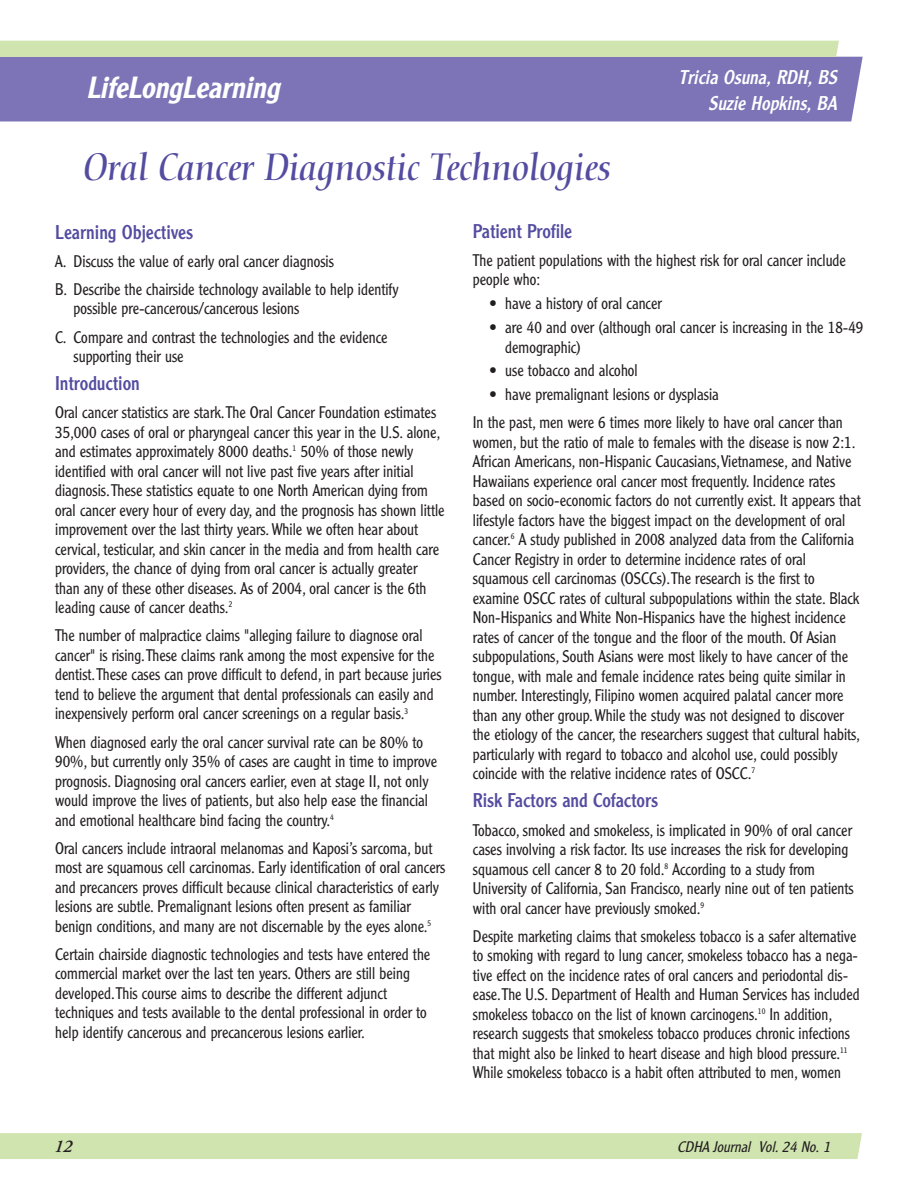
<style>
.page{position:relative;width:918px;height:1188px;background:#fff}
.page>*{position:absolute;margin:0;border:0;box-sizing:border-box;transform-origin:0 0}
.t1{font:italic 37.5px "Nofret";color:#534ca0}
.t2{font:italic 500 30px "Clearface Gothic LH";color:#fff;scale:.95 1}
.t3{font:19.5px "Clearface Gothic LH";color:#534ca0;scale:.95 1}
.t4{font:italic 19.5px/26px "Clearface Gothic LH";color:#fff;text-align:right;scale:.95 1}
.t5{font:italic 600 18px "Adobe Garamond";color:#231f20}
.t6{font:300 16.5px/19.5px "Clearface Gothic LH";color:#231f20;scale:.95 1}
.t7{font:300 16.5px/19.5px "Clearface Gothic LH";color:#231f20;scale:.94 1}
.t8{font:italic 300 15px "Clearface Gothic LH";color:#231f20}
</style>
<div class="page">
<div style="left:0;top:1133px;width:862px;height:26px;background:#cfe4ae"></div>
<div style="left:0;top:57px;width:863px;height:65px;background:#7c74b6"></div>
<div style="left:0;top:41px;width:839px;height:16px;background:#cfe4ae"></div>
<h2 class="t2" style="left:86px;top:77px;width:211px">LifeLongLearning</h2>
<p class="t4" style="left:679px;top:66px;width:172px">Tricia Osuna, RDH, BS<br>Suzie Hopkins, BA</p>
<h1 class="t1" style="left:84px;top:152px;width:529px">Oral Cancer Diagnostic Technologies</h1>
<p class="t3" style="left:55px;top:225px;width:147px">Learning Objectives</p>
<p class="t6" style="left:55px;top:248px;width:363px;line-height:28.2px">A. Discuss the value of early oral cancer diagnosis<br>B. Describe the chairside technology available to help identify</p>
<p class="t6" style="left:55px;top:296px;width:352px;line-height:28.2px;text-indent:18px">possible pre-cancerous/cancerous lesions<br>C. Compare and contrast the technologies and the evidence</p>
<p class="t6" style="left:73px;top:348px;width:117px">supporting their use</p>
<p class="t3" style="left:55px;top:376px;width:91px">Introduction</p>
<p class="t6" style="left:55px;top:404px;width:412px">Oral cancer statistics are stark.The Oral Cancer Foundation estimates 35,000 cases of oral or pharyngeal cancer this year in the U.S. alone, and estimates approximately 8000 deaths.<sup>1</sup> 50% of those newly identified with oral cancer will not live past five years after initial diagnosis.These statistics equate to one North American dying from oral cancer every hour of every day, and the prognosis has shown little improvement over the last thirty years. While we often hear about cervical, testicular, and skin cancer in the media and from health care providers, the chance of dying from oral cancer is actually greater than any of these other diseases. As of 2004, oral cancer is the 6th leading cause of cancer deaths.<sup>2</sup></p>
<p class="t7" style="left:55px;top:627px;width:413px">The number of malpractice claims "alleging failure to diagnose oral cancer" is rising.These claims rank among the most expensive for the dentist.These cases can prove difficult to defend, in part because juries tend to believe the argument that dental professionals can easily and inexpensively perform oral cancer screenings on a regular basis.<sup>3</sup></p>
<p class="t6" style="left:55px;top:733px;width:404px">When diagnosed early the oral cancer survival rate can be 80% to 90%, but currently only 35% of cases are caught in time to improve prognosis. Diagnosing oral cancers earlier, even at stage II, not only would improve the lives of patients, but also help ease the financial and emotional healthcare bind facing the country.<sup>4</sup></p>
<p class="t6" style="left:55px;top:840px;width:412px">Oral cancers include intraoral melanomas and Kaposi’s sarcoma, but most are squamous cell carcinomas. Early identification of oral cancers and precancers proves difficult because clinical characteristics of early lesions are subtle. Premalignant lesions often present as familiar benign conditions, and many are not discernable by the eyes alone.<sup>5</sup></p>
<p class="t6" style="left:55px;top:946px;width:396px">Certain chairside diagnostic technologies and tests have entered the commercial market over the last ten years. Others are still being developed.This course aims to describe the different adjunct techniques and tests available to the dental professional in order to help identify cancerous and precancerous lesions earlier.</p>
<p class="t3" style="left:473px;top:224px;width:106px">Patient Profile</p>
<p class="t6" style="left:473px;top:252px;width:394px">The patient populations with the highest risk for oral cancer include people who:</p>
<p class="t6" style="left:489px;top:295px;width:183px">• have a history of oral cancer</p>
<p class="t6" style="left:505px;top:319px;width:379px;text-indent:-16px">• are 40 and over (although oral cancer is increasing in the 18-49 demographic)</p>
<p class="t6" style="left:489px;top:362px;width:158px">• use tobacco and alcohol</p>
<p class="t6" style="left:473px;top:382px;width:391px;line-height:28.2px;text-indent:16px">• have premalignant lesions or dysplasia<br>In the past, men were 6 times more likely to have oral cancer than</p>
<p class="t6" style="left:473px;top:434px;width:410px">women, but the ratio of male to females with the disease is now 2:1.<br>African Americans, non-Hispanic Caucasians,Vietnamese, and Native Hawaiians experience oral cancer most frequently. Incidence rates based on socio-economic factors do not currently exist. It appears that lifestyle factors have the biggest impact on the development of oral cancer.<sup>6</sup> A study published in 2008 analyzed data from the California Cancer Registry in order to determine incidence rates of oral squamous cell carcinomas (OSCCs).The research is the first to examine OSCC rates of cultural subpopulations within the state. Black Non-Hispanics and White Non-Hispanics have the highest incidence rates of cancer of the tongue and the floor of the mouth. Of Asian subpopulations, South Asians were most likely to have cancer of the tongue, with male and female incidence rates being quite similar in number. Interestingly, Filipino women acquired palatal cancer more than any other group. While the study was not designed to discover the etiology of the cancer, the researchers suggest that cultural habits, particularly with regard to tobacco and alcohol use, could possibly coincide with the relative incidence rates of OSCC.<sup>7</sup></p>
<p class="t3" style="left:473px;top:793px;width:196px">Risk Factors and Cofactors</p>
<p class="t6" style="left:473px;top:821px;width:402px">Tobacco, smoked and smokeless, is implicated in 90% of oral cancer cases involving a risk factor. Its use increases the risk for developing squamous cell cancer 8 to 20 fold.<sup>8</sup> According to a study from University of California, San Francisco, nearly nine out of ten patients with oral cancer have previously smoked.<sup>9</sup></p>
<p class="t7" style="left:473px;top:928px;width:413px">Despite marketing claims that smokeless tobacco is a safer alternative to smoking with regard to lung cancer, smokeless tobacco has a nega&shy;tive effect on the incidence rates of oral cancers and periodontal dis&shy;ease.The U.S. Department of Health and Human Services has included smokeless tobacco on the list of known carcinogens.<sup>10</sup> In addition, research suggests that smokeless tobacco produces chronic infections that might also be linked to heart disease and high blood pressure.<sup>11<br></sup>While smokeless tobacco is a habit often attributed to men, women</p>
<p class="t5" style="left:54px;top:1139px;width:20px">12</p>
<p class="t8" style="left:677px;top:1141px;width:157px">CDHA Journal Vol. 24 No. 1</p>
</div>
